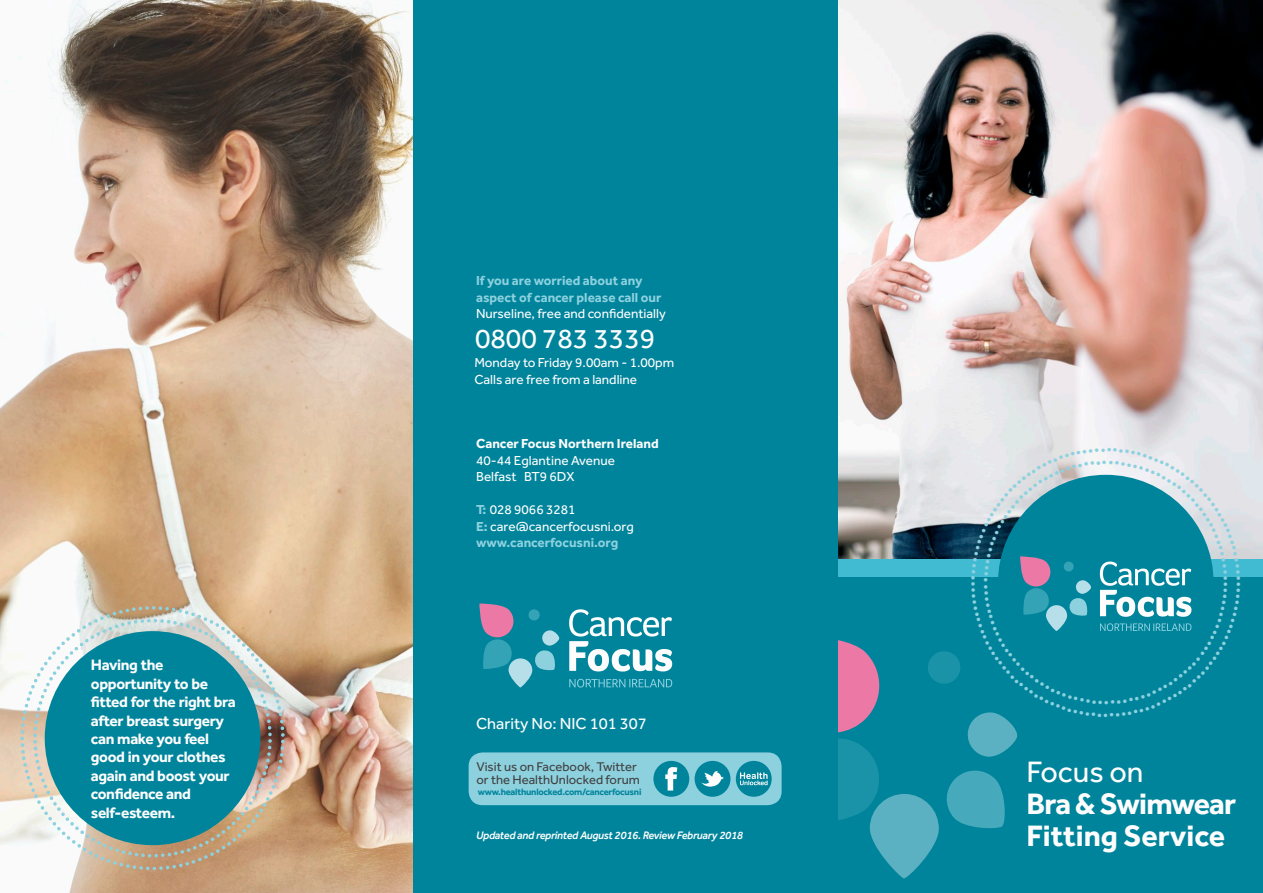
<style>
.page{position:relative;width:1263px;height:893px;background:#fff}
.page>*{position:absolute;margin:0;border:0;box-sizing:border-box;transform-origin:0 0}
.t1{font:700 30.6px/32px "Effra";letter-spacing:-.015em;color:#fdfdfd}
.t2{font:30.6px "Effra";color:#fdfdfd}
.t3{font:28.35px "Effra";color:#fdfdfd}
.t4{font:16.5px "Effra";color:#fdfdfd}
.t5{font:700 15.6px/18.5px "Effra";letter-spacing:-.025em;color:#fdfdfd}
.t6{font:13.5px/16.5px "Effra";color:#fdfdfd}
.t7{font:700 13.5px/16.5px "Effra";color:#8dd1df}
.t8{font:700 13.5px "Effra";color:#fdfdfd}
.t9{font:13.05px/13px "Effra";color:#414141}
.t10{font:italic 500 11.25px "Effra";letter-spacing:-.025em;color:#fdfdfd}
.t11{font:700 9.45px "Effra";letter-spacing:-.025em;color:#00849b}
.s1{font-weight:700;color:#8dd1df}
</style>
<div class="page">
<img style="left:838px;top:0;width:425px;height:559px">
<div style="left:833px;top:559px;width:430px;height:18px;background:#41bbd2"></div>
<div style="left:829px;top:577px;width:434px;height:316px;background:#00849b"></div>
<div style="left:412px;top:0;width:426px;height:893px;background:#00849b"></div>
<img style="left:0;top:0;width:412px;height:893px">
<svg style="left:479px;top:603px;width:35px;height:66px"></svg>
<svg style="left:508px;top:658px;width:24px;height:30px"></svg>
<svg style="left:535px;top:630px;width:25px;height:41px"></svg>
<svg style="left:528px;top:609px;width:12px;height:12px"></svg>
<svg style="left:569px;top:609px;width:103px;height:62px"></svg>
<svg style="left:569px;top:679px;width:103px;height:8px"></svg>
<div style="left:469px;top:752px;width:313px;height:53px;background:#8dd1df;border-radius:14px"></div>
<div style="left:736px;top:761px;width:36px;height:36px;background:#00849b;border-radius:50%"></div>
<div style="left:695px;top:761px;width:35px;height:36px;background:#00849b;border-radius:50%"></div>
<div style="left:653px;top:761px;width:36px;height:36px;background:#00849b;border-radius:50%"></div>
<svg style="left:665px;top:767px;width:12px;height:23px"></svg>
<svg style="left:701px;top:771px;width:23px;height:16px"></svg>
<svg style="left:740px;top:772px;width:28px;height:13px"></svg>
<svg style="left:20px;top:606px;width:265px;height:264px"></svg>
<svg style="left:33px;top:619px;width:239px;height:238px;background:#4e9fa8"></svg>
<svg style="left:838px;top:448px;width:402px;height:430px"></svg>
<p class="t5" style="left:91px;top:657px;width:146px">Having the opportunity to be fitted for the right bra after breast surgery can make you feel good in your clothes again and boost your confidence and self-esteem.</p>
<p class="t7" style="left:476px;top:274px;width:187px">If you are worried about any aspect of cancer please call our</p>
<p class="t6" style="left:476px;top:307px;width:191px">Nurseline, free and confidentially</p>
<h2 class="t3" style="left:475px;top:329px;width:182px">0800 783 3339</h2>
<p class="t6" style="left:474px;top:356px;width:201px">Monday to Friday 9.00am - 1.00pm<br>Calls are free from a landline</p>
<p class="t8" style="left:476px;top:439px;width:184px">Cancer Focus Northern Ireland</p>
<p class="t6" style="left:476px;top:454px;width:140px">40-44 Eglantine Avenue<br>Belfast BT9 6DX</p>
<p class="t6" style="left:476px;top:503px;width:159px"><span class="s1">T:</span> 028 9066 3281<br><span class="s1">E:</span> care@cancerfocusni.org <span class="s1">www.cancerfocusni.org</span></p>
<p class="t4" style="left:476px;top:718px;width:172px">Charity No: NIC 101 307</p>
<p class="t9" style="left:476px;top:761px;width:165px">Visit us on Facebook, Twitter or the HealthUnlocked forum</p>
<p class="t11" style="left:478px;top:789px;width:165px">www.healthunlocked.com/cancerfocusni</p>
<p class="t10" style="left:476px;top:831px;width:268px">Updated and reprinted August 2016. Review February 2018</p>
<h1 class="t2" style="left:1026px;top:762px;width:119px">Focus on</h1>
<h1 class="t1" style="left:1026px;top:791px;width:211px">Bra &amp; Swimwear<br>Fitting Service</h1>
</div>
